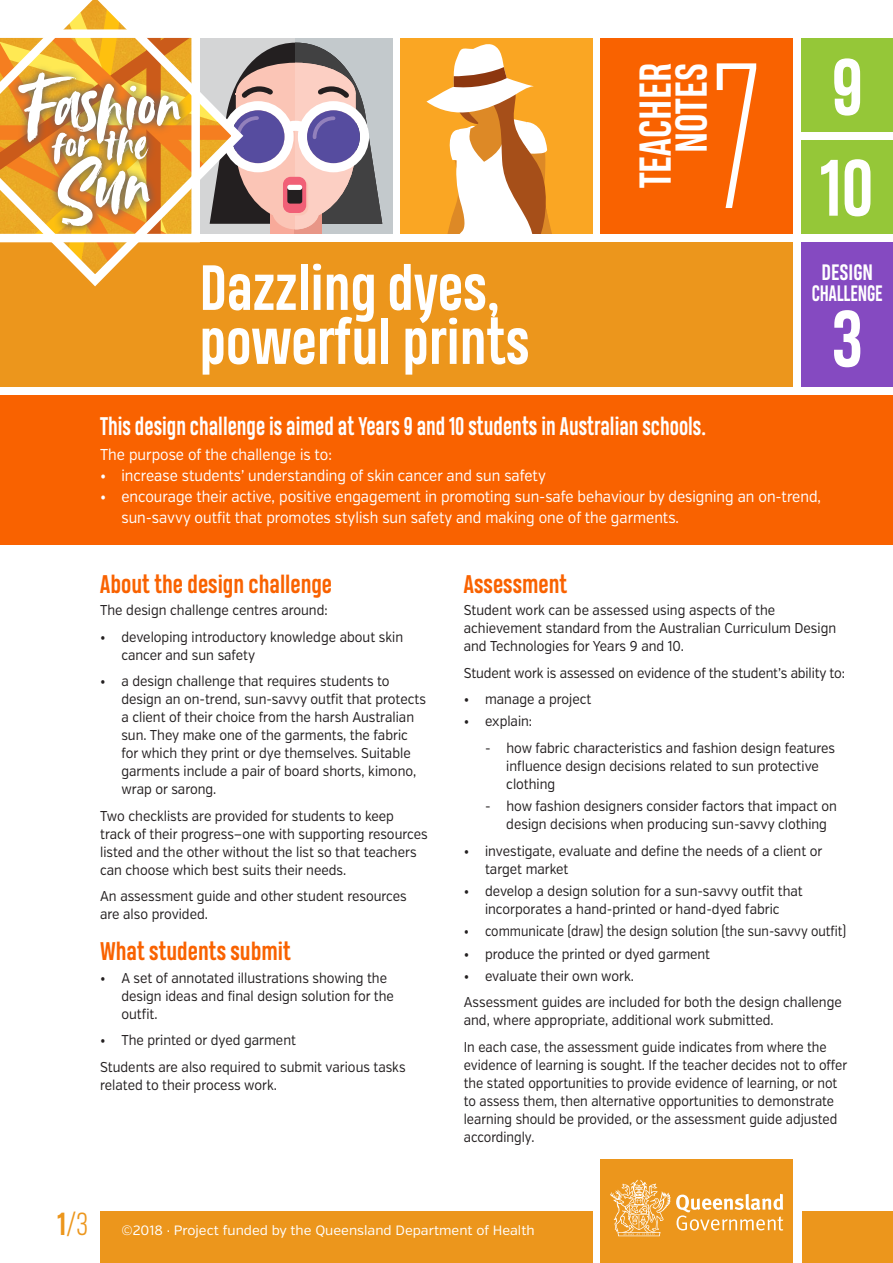
<style>
.page{position:relative;width:893px;height:1263px;background:#fff}
.page>*{position:absolute;margin:0;border:0;box-sizing:border-box;transform-origin:0 0}
.t1{font:100 195px "Heading Pro Ultracompressed";color:#fff}
.t2{font:700 75px "Heading Pro";color:#fff}
.MAIN_sheet_title{font:700 60px/54px "Heading Pro";color:#fff}
.t3{font:700 42px "Heading Pro";color:#fff}
.t4{font:300 30px "Heading Pro";color:#ec961c}
.INTRO_WHITE_head_16p{font:700 24px "Heading Pro";color:#fff;scale:.9 1}
.sub_2_LEVEL_1{font:700 24px "Heading Pro";color:#f96200}
.MAIN_sheet_title-2{font:700 21px/21px "Heading Pro";letter-spacing:-.01em;color:#fff;text-align:center}
.INTRO_WHITE_bullet_1{font:15.75px/21px "Verb";color:#fff;scale:.9 1}
.INTRO_WHITE_copy_10{font:15.75px "Verb";color:#fff;scale:.9 1}
.body_9_5pt{font:14.25px/18px "Verb";color:#231f20;scale:.9 1}
.bullet_2SA{font:14.25px/18px "Verb";color:#231f20;scale:.9 1}
.body_9_5pt-2{font:14.25px/18px "Verb";color:#231f20;scale:.88 1}
.bullet{font:14.25px/18px "Verb";color:#231f20;scale:.9 1}
.bullet_bullet{font:14.25px/18px "Verb";color:#231f20;scale:.9 1}
.bullet_bullet_2SA{font:14.25px/18px "Verb";color:#231f20;scale:.9 1}
.bullet-2{font:14.25px "Verb";color:#231f20;scale:.86 1}
.t5{font:13.5px "Verb";color:#fff}
.s1{font-weight:700}
</style>
<div class="page">
<div style="left:401px;top:38px;width:191px;height:196px;background:#faa623"></div>
<svg style="left:426px;top:44px;width:126px;height:190px"></svg>
<div style="left:295px;top:38px;width:97px;height:196px;background:#c3c9cc"></div>
<div style="left:270px;top:201px;width:52px;height:33px;background:#f8aa9a"></div>
<div style="left:295px;top:201px;width:27px;height:33px;background:#e89687"></div>
<svg style="left:249px;top:43px;width:133px;height:186px"></svg>
<svg style="left:285px;top:179px;width:23px;height:36px"></svg>
<div style="left:283px;top:177px;width:23px;height:36px;background:#f16077;border-radius:8px"></div>
<div style="left:287px;top:186px;width:15px;height:18px;background:#231f20;border-radius:3px"></div>
<div style="left:287px;top:185px;width:15px;height:5px;background:#fff;border-radius:3px"></div>
<div style="left:601px;top:38px;width:192px;height:196px;background:#f96200"></div>
<div style="left:0;top:243px;width:793px;height:144px;background:#ec961c"></div>
<div style="left:0;top:395px;width:893px;height:150px;background:#f96200"></div>
<div style="left:802px;top:38px;width:91px;height:94px;background:#95c738"></div>
<div style="left:802px;top:140px;width:91px;height:94px;background:#95c738"></div>
<svg style="left:0;top:0;width:249px;height:287px"></svg>
<svg style="left:0;top:29px;width:200px;height:213px"></svg>
<div style="left:802px;top:243px;width:91px;height:144px;background:#854ac1"></div>
<div style="left:601px;top:1160px;width:192px;height:103px;background:#ec961c"></div>
<div style="left:802px;top:1211px;width:91px;height:52px;background:#ec961c"></div>
<svg style="left:610px;top:1180px;width:173px;height:56px"></svg>
<div style="left:100px;top:1211px;width:492px;height:52px;background:#ec961c"></div>
<p class="MAIN_sheet_title" style="left:199px;top:263px;width:332px">Dazzling dyes, powerful prints</p>
<p class="t3" style="left:630px;top:188px;width:127px;rotate:-90deg">TEACHER</p>
<p class="t1" style="left:713px;top:27px;width:48px">7</p>
<p class="t3" style="left:666px;top:153px;width:91px;rotate:-90deg">NOTES</p>
<p class="t2" style="left:832px;top:42px;width:32px">9</p>
<p class="t2" style="left:821px;top:143px;width:54px">10</p>
<p class="MAIN_sheet_title-2" style="left:812px;top:263px;width:72px">DESIGN<br>CHALLENGE</p>
<p class="t2" style="left:831px;top:294px;width:33px">3</p>
<p class="INTRO_WHITE_head_16p" style="left:100px;top:412px;width:675px">This design challenge is aimed at Years 9 and 10 students in Australian schools.</p>
<p class="INTRO_WHITE_copy_10" style="left:100px;top:445px;width:259px">The purpose of the challenge is to:</p>
<p class="INTRO_WHITE_bullet_1" style="left:100px;top:466px;width:497px">• increase students’ understanding of skin cancer and sun safety</p>
<p class="INTRO_WHITE_bullet_1" style="left:121px;top:487px;width:779px;text-indent:-21px">• encourage their active, positive engagement in promoting sun-safe behaviour by designing an on-trend, sun-savvy outfit that promotes stylish sun safety and making one of the garments.</p>
<p class="sub_2_LEVEL_1" style="left:100px;top:570px;width:233px">About the design challenge</p>
<p class="body_9_5pt" style="left:100px;top:601px;width:254px">The design challenge centres around:</p>
<p class="bullet_2SA" style="left:121px;top:628px;width:314px;text-indent:-21px">• developing introductory knowledge about skin cancer and sun safety</p>
<p class="bullet_2SA" style="left:121px;top:672px;width:340px;text-indent:-21px">• a design challenge that requires students to design an on-trend, sun-savvy outfit that protects a client of their choice from the harsh Australian sun. They make one of the garments, the fabric for which they print or dye themselves. Suitable garments include a pair of board shorts, kimono, wrap or sarong.</p>
<p class="body_9_5pt" style="left:100px;top:807px;width:365px">Two checklists are provided for students to keep track of their progress—one with supporting resources listed and the other without the list so that teachers can choose which best suits their needs.</p>
<p class="body_9_5pt" style="left:100px;top:887px;width:342px">An assessment guide and other student resources are also provided.</p>
<p class="sub_2_LEVEL_1" style="left:100px;top:937px;width:192px">What students submit</p>
<p class="bullet_2SA" style="left:121px;top:969px;width:304px;text-indent:-21px">• A set of annotated illustrations showing the design ideas and final design solution for the outfit.</p>
<p class="bullet_2SA" style="left:100px;top:1031px;width:219px">• The printed or dyed garment</p>
<p class="body_9_5pt" style="left:100px;top:1058px;width:341px">Students are also required to submit various tasks related to their process work.</p>
<p class="sub_2_LEVEL_1" style="left:464px;top:570px;width:105px">Assessment</p>
<p class="body_9_5pt" style="left:464px;top:601px;width:415px">Student work can be assessed using aspects of the achievement standard from the Australian Curriculum Design and Technologies for Years 9 and 10.</p>
<p class="body_9_5pt" style="left:464px;top:664px;width:425px">Student work is assessed on evidence of the student’s ability to:</p>
<p class="bullet" style="left:464px;top:690px;width:143px">• manage a project</p>
<p class="bullet_2SA" style="left:464px;top:713px;width:77px">• explain:</p>
<p class="bullet_bullet" style="left:506px;top:739px;width:367px;text-indent:-21px">- how fabric characteristics and fashion design features influence design decisions related to sun protective clothing</p>
<p class="bullet_bullet_2SA" style="left:506px;top:797px;width:369px;text-indent:-21px">- how fashion designers consider factors that impact on design decisions when producing sun-savvy clothing</p>
<p class="bullet" style="left:485px;top:842px;width:376px;text-indent:-21px">• investigate, evaluate and define the needs of a client or target market</p>
<p class="bullet" style="left:464px;top:882px;width:378px;text-align:center">• develop a design solution for a sun-savvy outfit that incorporates a hand-printed or hand-dyed fabric</p>
<p class="bullet-2" style="left:464px;top:923px;width:446px">• communicate (draw) the design solution (the sun-savvy outfit)</p>
<p class="bullet" style="left:464px;top:945px;width:275px">• produce the printed or dyed garment</p>
<p class="bullet_2SA" style="left:464px;top:967px;width:191px">• evaluate their own work.</p>
<p class="body_9_5pt" style="left:464px;top:993px;width:422px">Assessment guides are included for both the design challenge and, where appropriate, additional work submitted.</p>
<p class="body_9_5pt-2" style="left:464px;top:1038px;width:437px">In each case, the assessment guide indicates from where the evidence of learning is sought. If the teacher decides not to offer the stated opportunities to provide evidence of learning, or not to assess them, then alternative opportunities to demonstrate learning should be provided, or the assessment guide adjusted accordingly.</p>
<p class="t4" style="left:58px;top:1207px;width:32px"><span class="s1">1</span>/3</p>
<p class="t5" style="left:121px;top:1222px;width:415px">©2018 · Project funded by the Queensland Department of Health</p>
</div>
